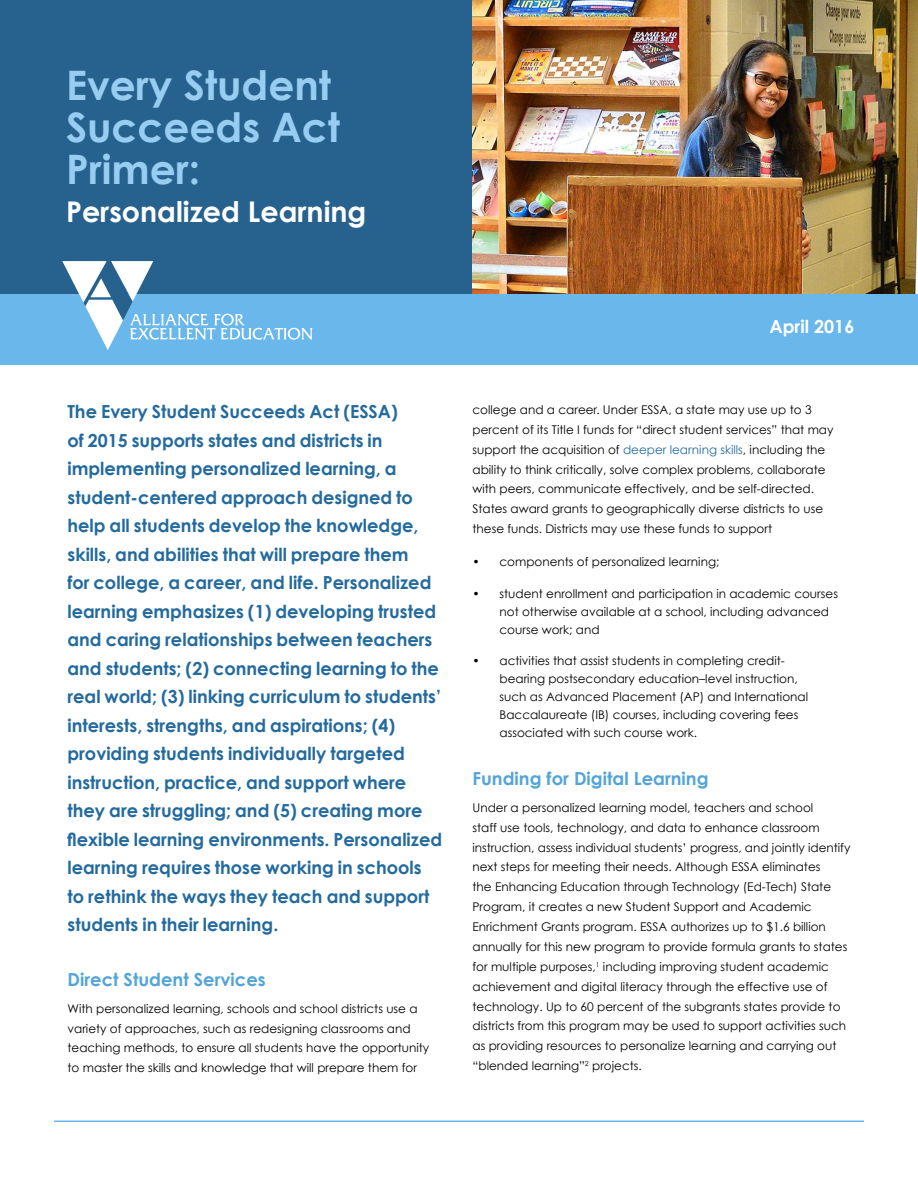
<style>
.page{position:relative;width:918px;height:1188px;background:#fff}
.page>*{position:absolute;margin:0;border:0;box-sizing:border-box;transform-origin:0 0}
.t1{font:700 40.65px/42px "Century Gothic";color:#96cdf1}
.t2{font:700 28.5px "Century Gothic";color:#fff}
.t3{font:700 18px/28.5px "Century Gothic";color:#236a9e}
.t4{font:700 18px "Century Gothic";color:#52a4d9}
.t5{font:700 18px "Century Gothic";color:#fff}
.t6{font:12px/19.8px "Century Gothic";color:#000}
.s1{color:#236a9e}
</style>
<div class="page">
<div style="left:0;top:0;width:530px;height:356px;background:#27628e"></div>
<hr style="left:54px;top:1120px;width:810px;height:2px;background:#69b7eb">
<img style="left:472px;top:0;width:446px;height:294px">
<div style="left:0;top:294px;width:918px;height:70px;background:#69b7eb"></div>
<svg style="left:62px;top:261px;width:251px;height:89px"></svg>
<h1 class="t1" style="left:66px;top:63px;width:275px">Every Student<br>Succeeds Act<br>Primer:</h1>
<h2 class="t2" style="left:66px;top:193px;width:302px">Personalized Learning</h2>
<p class="t3" style="left:68px;top:397px;width:376px">The Every Student Succeeds Act (ESSA)<br>of 2015 supports states and districts in implementing personalized learning, a student-centered approach designed to help all students develop the knowledge, skills, and abilities that will prepare them<br>for college, a career, and life. Personalized learning emphasizes (1) developing trusted and caring relationships between teachers and students; (2) connecting learning to the real world; (3) linking curriculum to students’ interests, strengths, and aspirations; (4) providing students individually targeted instruction, practice, and support where they are struggling; and (5) creating more flexible learning environments. Personalized learning requires those working in schools to rethink the ways they teach and support students in their learning.</p>
<h3 class="t4" style="left:68px;top:968px;width:200px">Direct Student Services</h3>
<p class="t6" style="left:68px;top:998px;width:363px">With personalized learning, schools and school districts use a variety of approaches, such as redesigning classrooms and teaching methods, to ensure all students have the opportunity to master the skills and knowledge that will prepare them for</p>
<h3 class="t5" style="left:769px;top:316px;width:86px">April 2016</h3>
<p class="t6" style="left:472px;top:400px;width:363px">college and a career. Under ESSA, a state may use up to 3 percent of its Title I funds for “direct student services” that may support the acquisition of <span class="s1">deeper learning skills</span>, including the ability to think critically, solve complex problems, collaborate with peers, communicate effectively, and be self-directed.<br>States award grants to geographically diverse districts to use these funds. Districts may use these funds to support</p>
<p class="t6" style="left:472px;top:552px;width:248px">• components of personalized learning;</p>
<p class="t6" style="left:500px;top:584px;width:340px;line-height:18px;text-indent:-27px">• student enrollment and participation in academic courses not otherwise available at a school, including advanced course work; and</p>
<p class="t6" style="left:500px;top:652px;width:310px;line-height:18px;text-indent:-27px">• activities that assist students in completing credit&shy;bearing postsecondary education–level instruction, such as Advanced Placement (AP) and International Baccalaureate (IB) courses, including covering fees associated with such course work.</p>
<h3 class="t4" style="left:472px;top:767px;width:238px">Funding for Digital Learning</h3>
<p class="t6" style="left:472px;top:797px;width:380px">Under a personalized learning model, teachers and school<br>staff use tools, technology, and data to enhance classroom instruction, assess individual students’ progress, and jointly identify next steps for meeting their needs. Although ESSA eliminates<br>the Enhancing Education through Technology (Ed-Tech) State Program, it creates a new Student Support and Academic Enrichment Grants program. ESSA authorizes up to $1.6 billion annually for this new program to provide formula grants to states for multiple purposes,<sup>1</sup> including improving student academic achievement and digital literacy through the effective use of technology. Up to 60 percent of the subgrants states provide to districts from this program may be used to support activities such as providing resources to personalize learning and carrying out “blended learning”<sup>2</sup> projects.</p>
</div>
